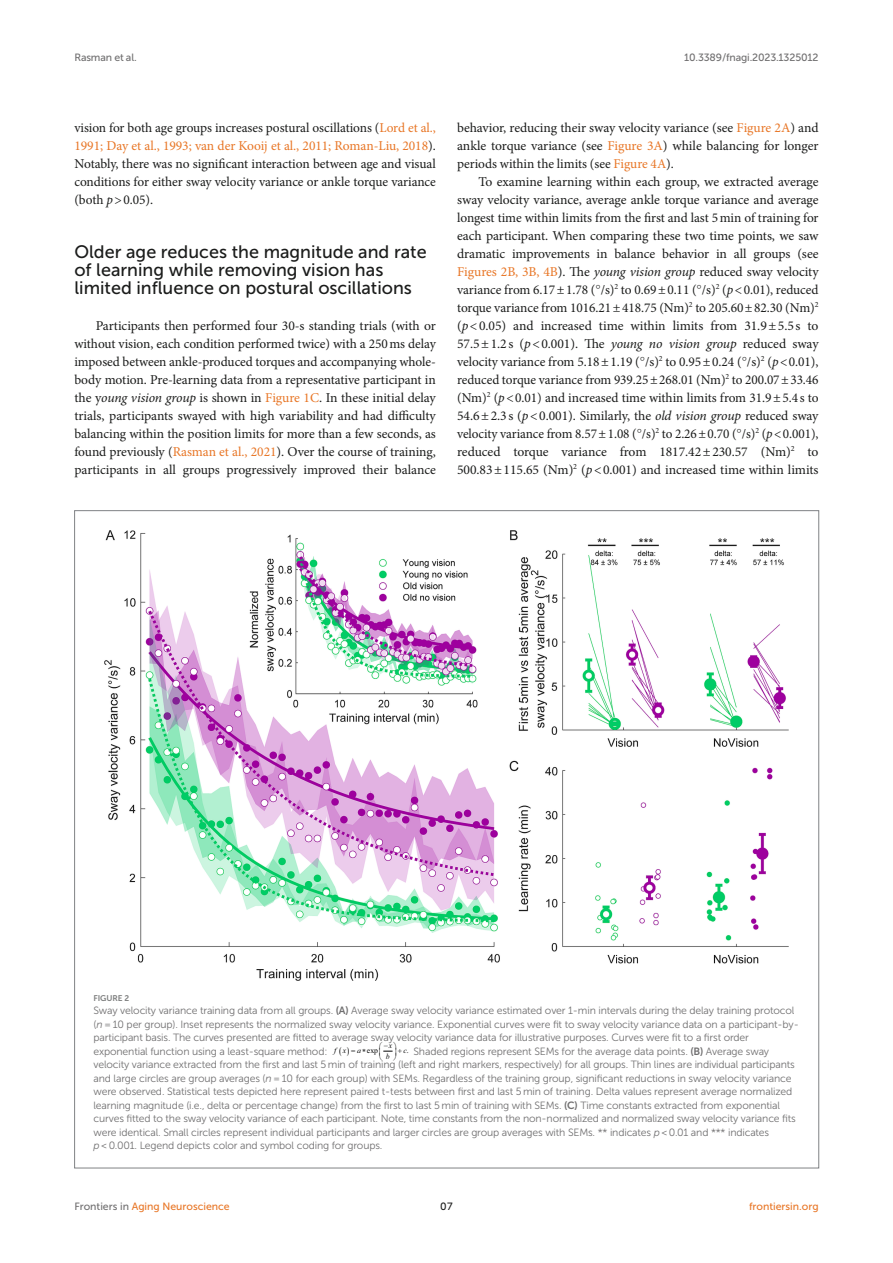
<style>
.page{position:relative;width:893px;height:1263px;background:#fff}
.page>*{position:absolute;margin:0;border:0;box-sizing:border-box;transform-origin:0 0}
.HEAD_2{font:18px/18px "Museo Sans 500";color:#1b1c1b}
.TEXT{font:13.5px/18px "Minion Pro";letter-spacing:-.005em;color:#1b1c1b;text-align:justify}
.TEXT_FLUSH{font:13.5px/18px "Minion Pro";letter-spacing:-.005em;color:#1b1c1b;text-align:justify}
.FIG_LEG{font:10.5px/13.5px "Museo Sans 300";letter-spacing:-.015em;color:#706f70}
.t1{font:10.5px "Museo Sans 500";color:#e87626}
.t2{font:10.5px "Museo Sans 500";letter-spacing:-.015em;color:#706f70}
.t3{font:10.5px "Museo Sans 500";color:#1b1c1b}
.FIG_HD{font:8.25px "Museo Sans 700";letter-spacing:-.01em;color:#7e7f7f}
.spi-math-img{font:italic 7.8px/11.1px "Times New Roman";color:#000;text-align:center}
.spi-math-img-2{font:7.8px "Times New Roman";color:#000}
.s1{color:#e87626}
.s2{font-style:italic}
.s3{font-family:"STIX"}
.s4{font-family:"Museo Sans 700"}
.s5{font-style:normal}
.s6{color:#706f70}
</style>
<div class="page">
<img style="left:104px;top:530px;width:685px;height:451px">
<svg style="left:383px;top:1050px;width:10px;height:2px"></svg>
<p class="t2" style="left:74px;top:51px;width:64px">Rasman et al.</p>
<p class="t2" style="left:684px;top:51px;width:136px">10.3389/fnagi.2023.1325012</p>
<p class="TEXT_FLUSH" style="left:74px;top:119px;width:363px">vision for both age groups increases postural oscillations (<span class="s1">Lord et al., 1991; Day et al., 1993; van der Kooij et al., 2011; Roman-Liu, 2018</span>).<br>Notably, there was no significant interaction between age and visual conditions for either sway velocity variance or ankle torque variance (both <span class="s2">p</span>&gt;0.05).</p>
<p class="HEAD_2" style="left:74px;top:243px;width:354px">Older age reduces the magnitude and rate of learning while removing vision has limited influence on postural oscillations</p>
<p class="TEXT_FLUSH" style="left:74px;top:317px;width:363px;text-indent:21px">Participants then performed four 30-s standing trials (with or without vision, each condition performed twice) with a 250ms delay imposed between ankle-produced torques and accompanying whole&shy;body motion. Pre-learning data from a representative participant in the y<span class="s2">oung vision group</span> is shown in <span class="s1">Figure 1C</span>. In these initial delay trials, participants swayed with high variability and had difficulty balancing within the position limits for more than a few seconds, as found previously (<span class="s1">Rasman et al., 2021</span>). Over the course of training, participants in all groups progressively improved their balance</p>
<p class="TEXT_FLUSH" style="left:457px;top:119px;width:363px">behavior, reducing their sway velocity variance (see <span class="s1">Figure 2A</span>) and ankle torque variance (see <span class="s1">Figure 3A</span>) while balancing for longer periods within the limits (see <span class="s1">Figure 4A</span>).</p>
<p class="TEXT" style="left:457px;top:173px;width:363px;text-indent:21px">To examine learning within each group, we extracted average sway velocity variance, average ankle torque variance and average longest time within limits from the first and last 5min of training for each participant. When comparing these two time points, we saw dramatic improvements in balance behavior in all groups (see <span class="s1">Figures 2B, 3B, 4B</span>). The <span class="s2">young vision group</span> reduced sway velocity variance from 6.17±1.78 (<span class="s3">°</span>/s)<sup>2</sup> to 0.69±0.11 (<span class="s3">°</span>/s)<sup>2</sup> (<span class="s2">p</span>&lt;0.01), reduced torque variance from 1016.21±418.75 (Nm)<sup>2</sup> to 205.60±82.30 (Nm)<sup>2 </sup>(<span class="s2">p</span>&lt;0.05) and increased time within limits from 31.9±5.5s to 57.5±1.2s (<span class="s2">p</span>&lt;0.001). The <span class="s2">young no vision group</span> reduced sway velocity variance from 5.18±1.19 (<span class="s3">°</span>/s)<sup>2</sup> to 0.95±0.24 (<span class="s3">°</span>/s)<sup>2</sup> (<span class="s2">p</span>&lt;0.01), reduced torque variance from 939.25±268.01 (Nm)<sup>2</sup> to 200.07±33.46 (Nm)<sup>2</sup> (<span class="s2">p</span>&lt;0.01) and increased time within limits from 31.9±5.4s to 54.6±2.3s (<span class="s2">p</span>&lt;0.001). Similarly, the <span class="s2">old vision group</span> reduced sway velocity variance from 8.57±1.08 (<span class="s3">°</span>/s)<sup>2</sup> to 2.26±0.70 (<span class="s3">°</span>/s)<sup>2</sup> (<span class="s2">p</span>&lt;0.001), reduced torque variance from 1817.42±230.57 (Nm)<sup>2</sup> to 500.83±115.65 (Nm)<sup>2</sup> (<span class="s2">p</span>&lt;0.001) and increased time within limits</p>
<p class="FIG_HD" style="left:94px;top:993px;width:37px">FIGURE 2</p>
<p class="FIG_LEG" style="left:94px;top:1004px;width:707px">Sway velocity variance training data from all groups. <span class="s4">(A)</span> Average sway velocity variance estimated over 1-min intervals during the delay training protocol (<span class="s2">n</span> = 10 per group). Inset represents the normalized sway velocity variance. Exponential curves were fit to sway velocity variance data on a participant-by&shy;participant basis. The curves presented are fitted to average sway velocity variance data for illustrative purposes. Curves were fit to a first order exponential function using a least-square method:</p>
<p class="spi-math-img" style="left:334px;top:1045px;width:13px">f x</p>
<p class="spi-math-img" style="left:357px;top:1045px;width:5px">a</p>
<p class="spi-math-img" style="left:386px;top:1040px;width:8px">x b</p>
<p class="spi-math-img" style="left:403px;top:1045px;width:7px">c<span class="s5">.</span></p>
<p class="FIG_LEG" style="left:94px;top:1044px;width:704px;text-indent:320px">Shaded regions represent SEMs for the average data points. <span class="s4">(B)</span> Average sway velocity variance extracted from the first and last 5 min of training (left and right markers, respectively) for all groups. Thin lines are individual participants and large circles are group averages (<span class="s2">n</span> = 10 for each group) with SEMs. Regardless of the training group, significant reductions in sway velocity variance were observed. Statistical tests depicted here represent paired t-tests between first and last 5 min of training. Delta values represent average normalized learning magnitude (i.e., delta or percentage change) from the first to last 5 min of training with SEMs. <span class="s4">(C)</span> Time constants extracted from exponential curves fitted to the sway velocity variance of each participant. Note, time constants from the non-normalized and normalized sway velocity variance fits were identical. Small circles represent individual participants and larger circles are group averages with SEMs. ** indicates <span class="s2">p</span> &lt; 0.01 and *** indicates<br><span class="s2">p</span> &lt; 0.001. Legend depicts color and symbol coding for groups.</p>
<p class="spi-math-img-2" style="left:367px;top:1046px;width:13px">exp</p>
<p class="t1" style="left:74px;top:1200px;width:157px"><span class="s6">Frontiers in</span> Aging Neuroscience</p>
<p class="t3" style="left:440px;top:1200px;width:14px">07</p>
<p class="t1" style="left:749px;top:1200px;width:71px">frontiersin.org</p>
</div>
